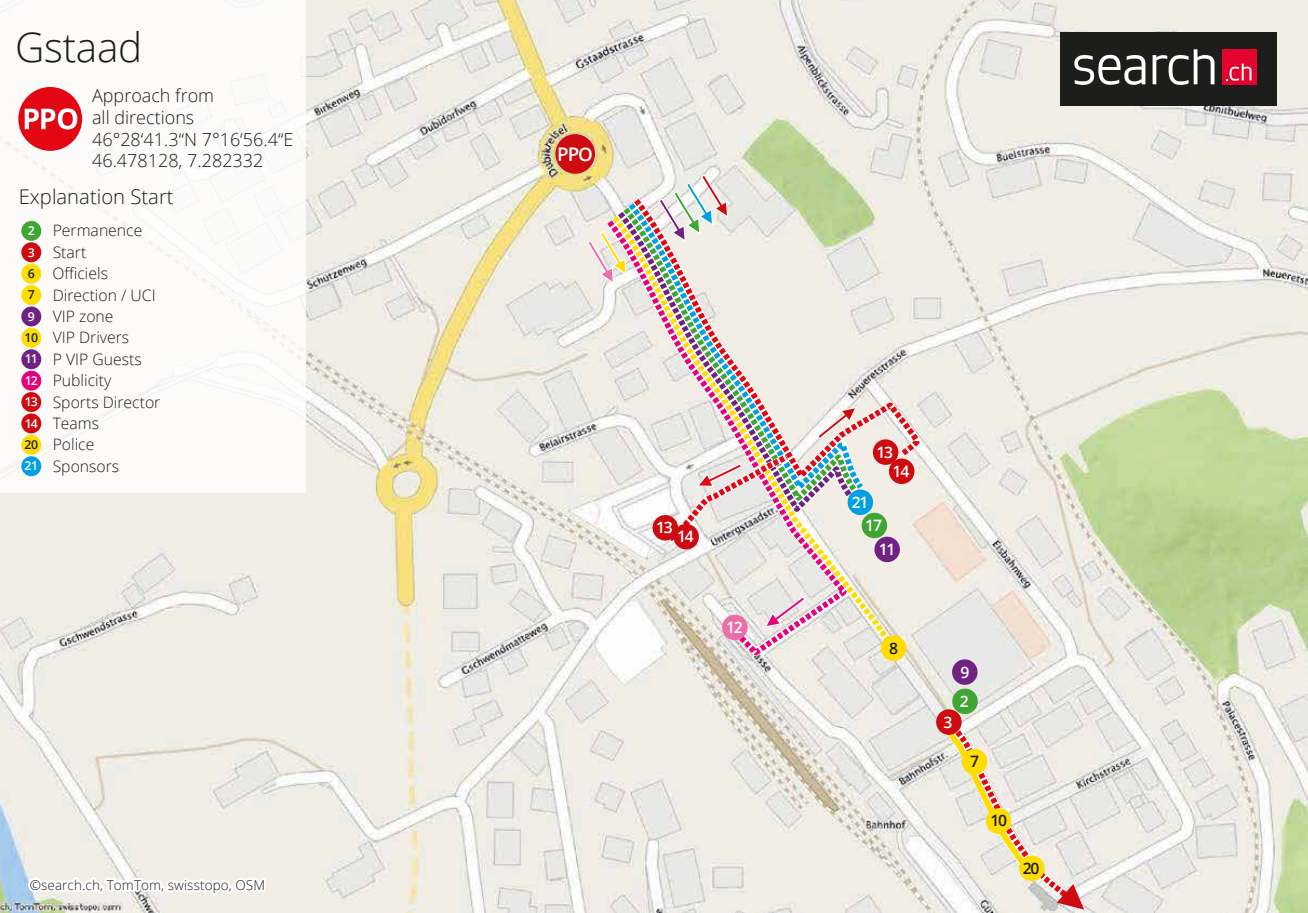
<style>
.page{position:relative;width:1308px;height:913px;background:#fff}
.page>*{position:absolute;margin:0;border:0;box-sizing:border-box;transform-origin:0 0}
.t1{font:300 40.5px "Open Sans";letter-spacing:-.01em;color:#1d1d1b}
.t2{font:300 20.25px "Open Sans";color:#1d1d1b}
.t3{font:600 18.68px "Open Sans";color:#fff}
.t4{font:300 18px/21.6px "Open Sans";color:#1d1d1b}
.t5{font:300 15.75px/21.4px "Open Sans";color:#1d1d1b}
.t6{font:600 15.75px/19.1px "Open Sans";letter-spacing:-.08em;color:#fff}
.t7{font:600 15.75px "Open Sans";color:#1d1d1b}
.t8{font:300 13.5px "Open Sans";letter-spacing:.01em;color:#1d1d1b}
.t9{font:600 12.38px "Open Sans";color:#1d1d1b}
.s1{font-weight:600;font-size:12.38px;color:#fff}
.s2{font-weight:600;font-size:12.38px}
</style>
<div class="page">
<img style="left:0;top:0;width:1307px;height:912px">
<svg style="left:628px;top:192px;width:296px;height:292px;background:#e6e2d5"></svg>
<svg style="left:607px;top:210px;width:292px;height:443px;background:#e8e4d9"></svg>
<svg style="left:601px;top:214px;width:251px;height:445px"></svg>
<div style="left:952px;top:659px;width:25px;height:25px;background:#702283;border-radius:50%"></div>
<div style="left:874px;top:536px;width:26px;height:26px;background:#702283;border-radius:50%"></div>
<div style="left:652px;top:515px;width:26px;height:25px;background:#cd0b10;border-radius:50%"></div>
<div style="left:673px;top:523px;width:26px;height:26px;background:#cd0b10;border-radius:50%"></div>
<div style="left:861px;top:512px;width:26px;height:26px;background:#3fa535;border-radius:50%"></div>
<div style="left:952px;top:688px;width:25px;height:25px;background:#3fa535;border-radius:50%"></div>
<div style="left:847px;top:489px;width:26px;height:26px;background:#009fe3;border-radius:50%"></div>
<div style="left:880px;top:635px;width:26px;height:25px;background:#fd0;border-radius:50%"></div>
<div style="left:936px;top:709px;width:25px;height:25px;background:#cd0b10;border-radius:50%"></div>
<div style="left:722px;top:614px;width:25px;height:26px;background:#ed6ea7;border-radius:50%"></div>
<svg style="left:586px;top:230px;width:41px;height:55px"></svg>
<div style="left:1060px;top:32px;width:216px;height:73px;background:#1d1d1b"></div>
<div style="left:1222px;top:49px;width:35px;height:35px;background:#e4032e"></div>
<svg style="left:1226px;top:63px;width:25px;height:18px"></svg>
<svg style="left:1152px;top:49px;width:62px;height:36px"></svg>
<svg style="left:1074px;top:55px;width:71px;height:30px"></svg>
<svg style="left:25px;top:825px;width:243px;height:87px"></svg>
<div style="left:555px;top:134px;width:40px;height:40px;background:#cd0b10;border-radius:50%"></div>
<svg style="left:763px;top:595px;width:43px;height:33px"></svg>
<svg style="left:941px;top:719px;width:145px;height:193px;background:#eadeca"></svg>
<svg style="left:657px;top:173px;width:72px;height:70px"></svg>
<svg style="left:663px;top:448px;width:131px;height:97px"></svg>
<svg style="left:816px;top:405px;width:42px;height:35px"></svg>
<div style="left:873px;top:439px;width:25px;height:25px;background:#cd0b10;border-radius:50%"></div>
<div style="left:889px;top:458px;width:25px;height:26px;background:#cd0b10;border-radius:50%"></div>
<div style="left:0;top:0;width:306px;height:492px;background:#fff"></div>
<div style="left:21px;top:221px;width:20px;height:20px;background:#3fa535;border-radius:50%"></div>
<div style="left:21px;top:242px;width:20px;height:20px;background:#cd0b10;border-radius:50%"></div>
<div style="left:21px;top:263px;width:20px;height:20px;background:#fd0;border-radius:50%"></div>
<div style="left:21px;top:285px;width:20px;height:20px;background:#fd0;border-radius:50%"></div>
<div style="left:21px;top:306px;width:20px;height:20px;background:#702283;border-radius:50%"></div>
<div style="left:21px;top:328px;width:20px;height:19px;background:#fd0;border-radius:50%"></div>
<div style="left:21px;top:349px;width:20px;height:20px;background:#702283;border-radius:50%"></div>
<div style="left:21px;top:370px;width:20px;height:20px;background:#e6007d;border-radius:50%"></div>
<div style="left:21px;top:392px;width:20px;height:20px;background:#cd0b10;border-radius:50%"></div>
<div style="left:21px;top:413px;width:20px;height:20px;background:#cd0b10;border-radius:50%"></div>
<div style="left:21px;top:434px;width:20px;height:20px;background:#fd0;border-radius:50%"></div>
<div style="left:21px;top:456px;width:20px;height:20px;background:#009fe3;border-radius:50%"></div>
<div style="left:18px;top:87px;width:64px;height:64px;background:#e30613;border-radius:50%"></div>
<svg style="left:25px;top:108px;width:52px;height:21px"></svg>
<h1 class="t1" style="left:15px;top:19px;width:128px">Gstaad</h1>
<p class="t4" style="left:92px;top:85px;width:203px">Approach from<br>all directions<br>46°28‘41.3“N 7°16‘56.4“E<br>46.478128, 7.282332</p>
<p class="t2" style="left:19px;top:183px;width:156px">Explanation Start</p>
<p class="t5" style="left:28px;top:219px;width:116px"><span class="s1">2</span> Permanence<br><span class="s1">3</span> Start</p>
<p class="t9" style="left:28px;top:265px;width:9px">6</p>
<p class="t5" style="left:24px;top:283px;width:137px"><span class="s2">7</span> Direction / UCI<br><span class="s1">9</span> VIP zone<br><span class="s2">10</span> VIP Drivers<br><span class="s1">11</span> P VIP Guests<br><span class="s1">12</span> Publicity<br><span class="s1">13</span> Sports Director<br><span class="s1">14</span> Teams<br><span class="s2">20</span> Police<br><span class="s1">21</span> Sponsors</p>
<p class="t5" style="left:52px;top:262px;width:57px">Officiels</p>
<p class="t8" style="left:30px;top:875px;width:237px">©search.ch, TomTom, swisstopo, OSM</p>
<p class="t3" style="left:557px;top:142px;width:37px">PPO</p>
<p class="t6" style="left:656px;top:517px;width:18px">13</p>
<p class="t6" style="left:677px;top:526px;width:18px">14</p>
<p class="t6" style="left:726px;top:617px;width:18px">12</p>
<p class="t6" style="left:852px;top:492px;width:18px">21</p>
<p class="t6" style="left:892px;top:441px;width:18px;text-indent:-16px">13<br>14</p>
<p class="t6" style="left:865px;top:515px;width:18px">17</p>
<p class="t6" style="left:879px;top:539px;width:18px">11</p>
<p class="t7" style="left:889px;top:636px;width:10px">8</p>
<p class="t6" style="left:943px;top:711px;width:10px">3</p>
<p class="t6" style="left:960px;top:661px;width:10px">9</p>
<p class="t6" style="left:959px;top:690px;width:10px">2</p>
<p class="t7" style="left:970px;top:750px;width:10px">7</p>
<p class="t7" style="left:990px;top:809px;width:18px">10</p>
<p class="t7" style="left:1022px;top:856px;width:18px">20</p>
</div>
